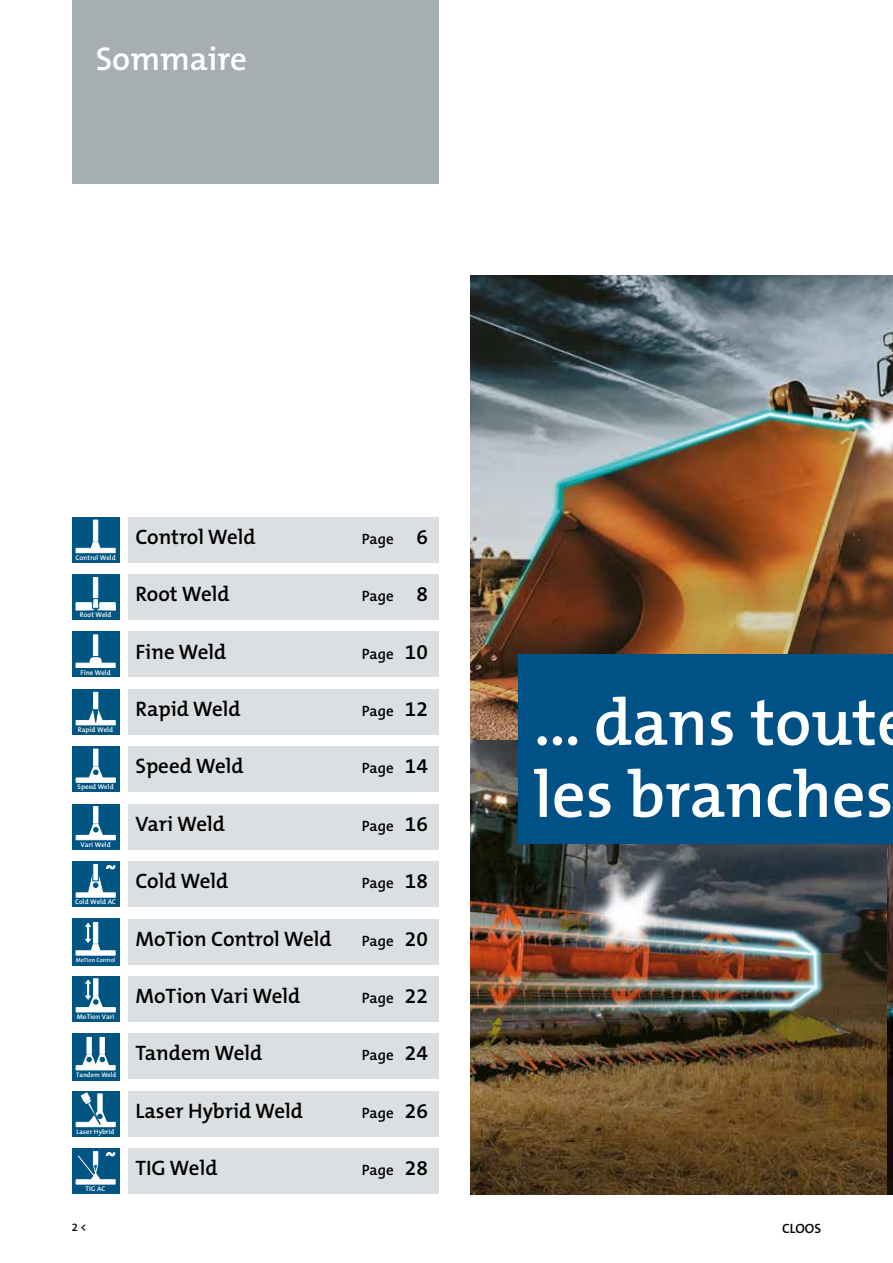
<style>
.page{position:relative;width:893px;height:1263px;background:#fff}
.page>*{position:absolute;margin:0;border:0;box-sizing:border-box;transform-origin:0 0}
.t1{font:600 66px/72px "The Mix B6";color:#fff}
.t2{font:600 33px "The Mix B6";color:#fff}
.t3{font:600 21px "The Mix B6";color:#000}
.t4{font:600 15px "The Mix B6";letter-spacing:-.005em;color:#000}
.t5{font:600 13.5px "The Mix B6";letter-spacing:.005em;color:#000}
.t6{font:600 11.25px "The Mix B6";color:#000}
.t7{font:600 6.9px "The Mix B6";color:#fff}
.t8{font:600 6.45px "The Mix B6";color:#fff}
.t9{font:600 5.7px "The Mix B6";color:#fff}
.s1{font-size:21px}
</style>
<div class="page">
<div style="left:128px;top:517px;width:310px;height:46px;background:#dcdfe1"></div>
<div style="left:72px;top:517px;width:48px;height:46px;background:#005582"></div>
<svg style="left:93px;top:520px;width:5px;height:21px"></svg>
<svg style="left:76px;top:548px;width:39px;height:5px"></svg>
<svg style="left:91px;top:541px;width:9px;height:7px"></svg>
<div style="left:128px;top:574px;width:310px;height:46px;background:#dcdfe1"></div>
<div style="left:128px;top:746px;width:310px;height:46px;background:#dcdfe1"></div>
<div style="left:72px;top:746px;width:48px;height:46px;background:#005582"></div>
<hr style="left:76px;top:778px;width:39px;height:4px;background:#fff">
<svg style="left:93px;top:749px;width:5px;height:17px"></svg>
<svg style="left:89px;top:766px;width:14px;height:12px"></svg>
<div style="left:92px;top:769px;width:7px;height:7px;border:1px solid #fff;border-radius:50%"></div>
<div style="left:128px;top:804px;width:310px;height:46px;background:#dcdfe1"></div>
<div style="left:72px;top:804px;width:48px;height:46px;background:#005582"></div>
<svg style="left:76px;top:835px;width:39px;height:5px"></svg>
<svg style="left:93px;top:806px;width:5px;height:17px"></svg>
<svg style="left:89px;top:824px;width:14px;height:11px"></svg>
<div style="left:93px;top:826px;width:6px;height:7px;background:#005582;border-radius:50%"></div>
<div style="left:92px;top:826px;width:7px;height:7px;border:1px solid #fff;border-radius:50%"></div>
<div style="left:128px;top:689px;width:310px;height:46px;background:#dcdfe1"></div>
<div style="left:128px;top:631px;width:310px;height:46px;background:#dcdfe1"></div>
<div style="left:72px;top:689px;width:48px;height:46px;background:#005582"></div>
<svg style="left:93px;top:692px;width:5px;height:17px"></svg>
<div style="left:76px;top:720px;width:39px;height:5px;background:#fff"></div>
<svg style="left:89px;top:709px;width:14px;height:15px"></svg>
<div style="left:128px;top:861px;width:310px;height:46px;background:#dcdfe1"></div>
<div style="left:72px;top:861px;width:48px;height:46px;background:#005582"></div>
<hr style="left:76px;top:893px;width:39px;height:4px;background:#fff">
<svg style="left:88px;top:865px;width:27px;height:28px"></svg>
<div style="left:92px;top:863px;width:7px;height:18px;background:#fff;border:1px solid #005582"></div>
<div style="left:128px;top:1033px;width:310px;height:46px;background:#dcdfe1"></div>
<div style="left:72px;top:1033px;width:48px;height:47px;background:#005582"></div>
<div style="left:76px;top:1065px;width:39px;height:5px;background:#fff"></div>
<svg style="left:87px;top:1037px;width:5px;height:17px"></svg>
<svg style="left:82px;top:1054px;width:27px;height:12px"></svg>
<svg style="left:100px;top:1037px;width:5px;height:17px"></svg>
<div style="left:86px;top:1056px;width:6px;height:7px;background:#005582;border-radius:50%"></div>
<div style="left:86px;top:1056px;width:7px;height:7px;border:1px solid #fff;border-radius:50%"></div>
<div style="left:99px;top:1056px;width:7px;height:7px;background:#005582;border-radius:50%"></div>
<div style="left:99px;top:1056px;width:7px;height:7px;border:1px solid #fff;border-radius:50%"></div>
<div style="left:128px;top:918px;width:310px;height:46px;background:#dcdfe1"></div>
<div style="left:72px;top:918px;width:48px;height:48px;background:#005582"></div>
<div style="left:76px;top:950px;width:39px;height:5px;background:#fff;border:1px solid #fff"></div>
<svg style="left:85px;top:922px;width:15px;height:29px"></svg>
<div style="left:128px;top:976px;width:310px;height:46px;background:#dcdfe1"></div>
<div style="left:72px;top:976px;width:48px;height:46px;background:#005582"></div>
<div style="left:76px;top:1007px;width:39px;height:5px;background:#fff;border:1px solid #fff"></div>
<svg style="left:85px;top:979px;width:18px;height:29px"></svg>
<div style="left:128px;top:1091px;width:310px;height:46px;background:#dcdfe1"></div>
<div style="left:72px;top:1091px;width:48px;height:46px;background:#005582"></div>
<svg style="left:76px;top:1122px;width:39px;height:5px"></svg>
<svg style="left:81px;top:1092px;width:26px;height:33px"></svg>
<div style="left:72px;top:574px;width:48px;height:46px;background:#005583"></div>
<svg style="left:93px;top:577px;width:5px;height:21px"></svg>
<svg style="left:76px;top:598px;width:40px;height:12px"></svg>
<div style="left:128px;top:1148px;width:310px;height:46px;background:#dcdfe1"></div>
<div style="left:72px;top:1148px;width:48px;height:46px;background:#005582"></div>
<div style="left:76px;top:1179px;width:39px;height:5px;background:#fff"></div>
<div style="left:93px;top:1151px;width:5px;height:13px;background:#f6f9fa"></div>
<svg style="left:77px;top:1152px;width:38px;height:28px"></svg>
<div style="left:72px;top:0;width:366px;height:184px;background:#a7aeb1"></div>
<img style="left:470px;top:275px;width:423px;height:919px">
<div style="left:518px;top:654px;width:375px;height:87px;background:#005286"></div>
<div style="left:518px;top:740px;width:375px;height:104px;background:#005286"></div>
<div style="left:72px;top:631px;width:48px;height:46px;background:#005583"></div>
<svg style="left:93px;top:635px;width:5px;height:21px"></svg>
<div style="left:76px;top:663px;width:39px;height:5px;background:#fff;border:1px solid #fff"></div>
<svg style="left:90px;top:657px;width:11px;height:6px"></svg>
<h2 class="t2" style="left:96px;top:41px;width:153px">Sommaire</h2>
<p class="t7" style="left:76px;top:554px;width:42px">Control Weld</p>
<p class="t7" style="left:80px;top:611px;width:33px">Root Weld</p>
<p class="t7" style="left:80px;top:669px;width:32px">Fine Weld</p>
<p class="t7" style="left:78px;top:726px;width:37px">Rapid Weld</p>
<p class="t7" style="left:78px;top:783px;width:38px">Speed Weld</p>
<p class="t7" style="left:81px;top:841px;width:32px">Vari Weld</p>
<p class="t7" style="left:75px;top:898px;width:42px">Cold Weld AC</p>
<p class="t9" style="left:76px;top:957px;width:41px">MoTion Control</p>
<p class="t7" style="left:77px;top:1013px;width:39px">MoTion Vari</p>
<p class="t8" style="left:76px;top:1071px;width:42px">Tandem Weld</p>
<p class="t7" style="left:77px;top:1128px;width:39px">Laser Hybrid</p>
<p class="t7" style="left:86px;top:1185px;width:21px">TIG AC</p>
<p class="t3" style="left:135px;top:525px;width:122px">Control Weld</p>
<p class="t4" style="left:362px;top:531px;width:68px">Page <span class="s1">6</span></p>
<p class="t3" style="left:135px;top:583px;width:96px">Root Weld</p>
<p class="t4" style="left:362px;top:588px;width:68px">Page <span class="s1">8</span></p>
<p class="t3" style="left:135px;top:640px;width:92px">Fine Weld</p>
<p class="t4" style="left:362px;top:645px;width:68px">Page <span class="s1">10</span></p>
<p class="t3" style="left:135px;top:697px;width:107px">Rapid Weld</p>
<p class="t4" style="left:362px;top:703px;width:68px">Page <span class="s1">12</span></p>
<p class="t3" style="left:135px;top:755px;width:110px">Speed Weld</p>
<p class="t4" style="left:362px;top:760px;width:68px">Page <span class="s1">14</span></p>
<p class="t3" style="left:135px;top:812px;width:91px">Vari Weld</p>
<p class="t4" style="left:362px;top:818px;width:68px">Page <span class="s1">16</span></p>
<p class="t3" style="left:135px;top:870px;width:94px">Cold Weld</p>
<p class="t4" style="left:362px;top:875px;width:68px">Page <span class="s1">18</span></p>
<p class="t3" style="left:135px;top:927px;width:198px">MoTion Control Weld</p>
<p class="t4" style="left:362px;top:932px;width:68px">Page <span class="s1">20</span></p>
<p class="t3" style="left:135px;top:984px;width:166px">MoTion Vari Weld</p>
<p class="t4" style="left:362px;top:990px;width:68px">Page <span class="s1">22</span></p>
<p class="t3" style="left:135px;top:1042px;width:128px">Tandem Weld</p>
<p class="t4" style="left:362px;top:1047px;width:68px">Page <span class="s1">24</span></p>
<p class="t3" style="left:135px;top:1099px;width:169px">Laser Hybrid Weld</p>
<p class="t4" style="left:362px;top:1105px;width:68px">Page <span class="s1">26</span></p>
<p class="t3" style="left:135px;top:1157px;width:84px">TIG Weld</p>
<p class="t4" style="left:362px;top:1162px;width:68px">Page <span class="s1">28</span></p>
<h1 class="t1" style="left:534px;top:688px;width:361px">... dans tout les branches</h1>
<p class="t6" style="left:72px;top:1221px;width:16px">2 &lt;</p>
<p class="t5" style="left:782px;top:1221px;width:41px">CLOOS</p>
</div>
